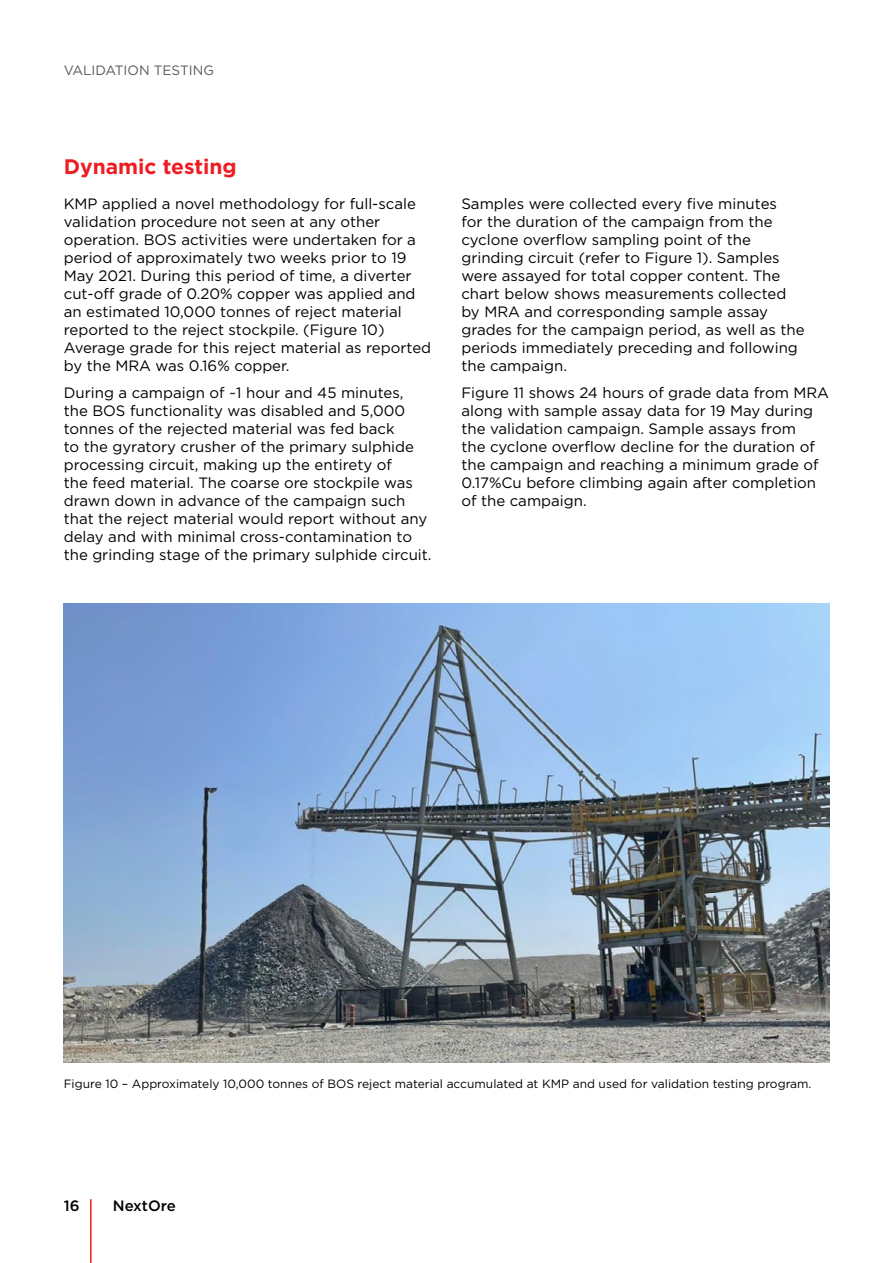
<style>
.page{position:relative;width:893px;height:1263px;background:#fff}
.page>*{position:absolute;margin:0;border:0;box-sizing:border-box;transform-origin:0 0}
.t1{font:700 21px "Gotham";color:#ed1d24}
.Body{font:15px/18px "Gotham";color:#000}
.t2{font:500 15px "Gotham";color:#000}
.t3{font:13.5px "Gotham";color:#58595b}
.Small_Copy{font:12px "Gotham";color:#000}
</style>
<div class="page">
<img style="left:64px;top:604px;width:765px;height:458px">
<hr style="left:90px;top:1199px;width:2px;height:64px;background:#ed1d24">
<p class="t3" style="left:64px;top:61px;width:152px">VALIDATION TESTING</p>
<h2 class="t1" style="left:64px;top:153px;width:175px">Dynamic testing</h2>
<p class="Body" style="left:64px;top:195px;width:369px">KMP applied a novel methodology for full-scale validation procedure not seen at any other operation. BOS activities were undertaken for a period of approximately two weeks prior to 19<br>May 2021. During this period of time, a diverter cut-off grade of 0.20% copper was applied and an estimated 10,000 tonnes of reject material reported to the reject stockpile. (Figure 10)<br>Average grade for this reject material as reported by the MRA was 0.16% copper.</p>
<p class="Body" style="left:64px;top:383px;width:369px">During a campaign of ~1 hour and 45 minutes,<br>the BOS functionality was disabled and 5,000 tonnes of the rejected material was fed back<br>to the gyratory crusher of the primary sulphide processing circuit, making up the entirety of<br>the feed material. The coarse ore stockpile was drawn down in advance of the campaign such that the reject material would report without any delay and with minimal cross-contamination to the grinding stage of the primary sulphide circuit.</p>
<p class="Body" style="left:461px;top:195px;width:345px">Samples were collected every five minutes<br>for the duration of the campaign from the cyclone overflow sampling point of the grinding circuit (refer to Figure 1). Samples were assayed for total copper content. The chart below shows measurements collected by MRA and corresponding sample assay grades for the campaign period, as well as the periods immediately preceding and following the campaign.</p>
<p class="Body" style="left:461px;top:383px;width:369px">Figure 11 shows 24 hours of grade data from MRA along with sample assay data for 19 May during the validation campaign. Sample assays from<br>the cyclone overflow decline for the duration of the campaign and reaching a minimum grade of 0.17%Cu before climbing again after completion of the campaign.</p>
<p class="Small_Copy" style="left:64px;top:1076px;width:749px">Figure 10 – Approximately 10,000 tonnes of BOS reject material accumulated at KMP and used for validation testing program.</p>
<p class="t2" style="left:64px;top:1196px;width:17px">16</p>
<p class="t2" style="left:113px;top:1196px;width:65px">NextOre</p>
</div>
